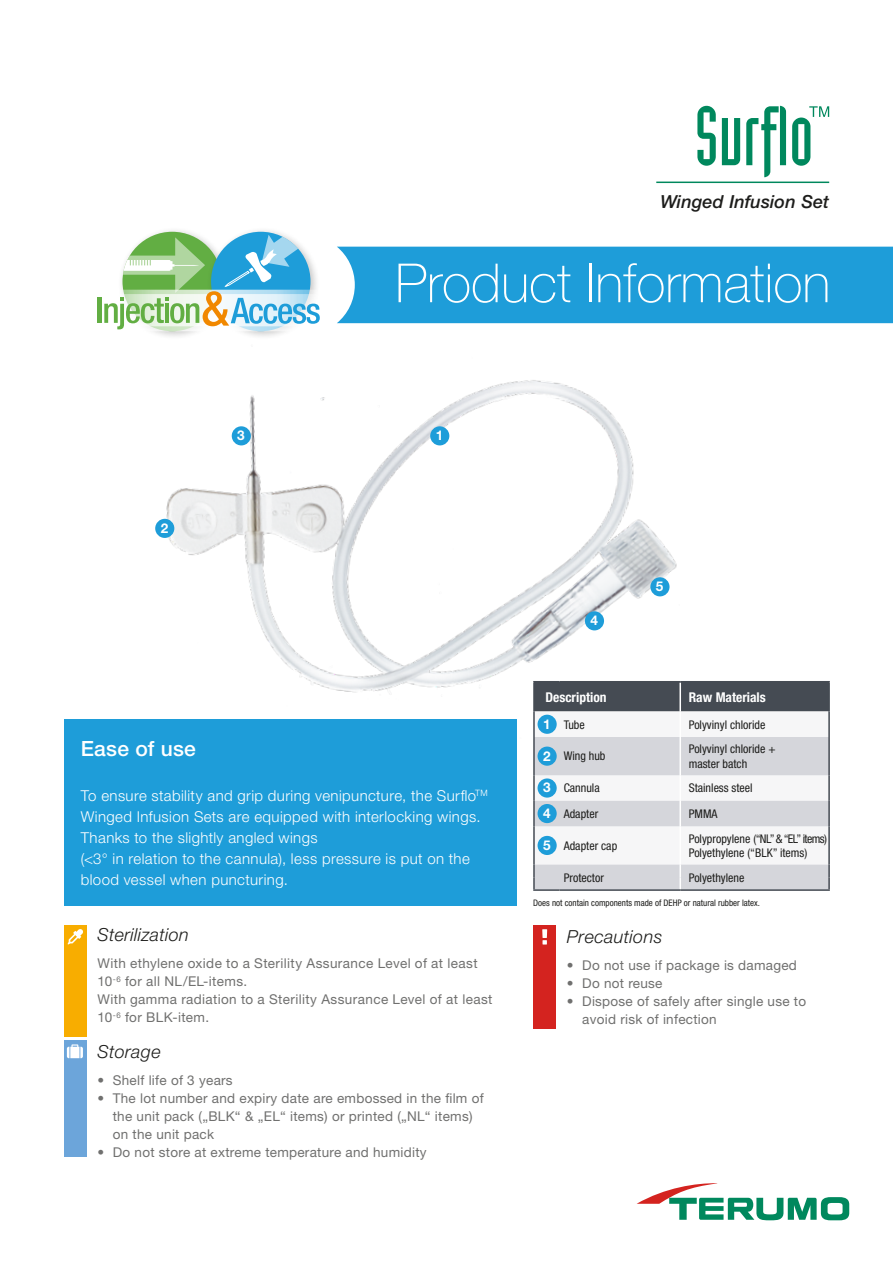
<style>
.page{position:relative;width:893px;height:1263px;background:#fff}
.page>*{position:absolute;margin:0;border:0;box-sizing:border-box;transform-origin:0 0}
.t1{font:82.5px "Industria LT Solid";color:#00885d}
.t2{font:100 54px "Helvetica Neue LT Pro";color:#fff}
.t3{font:500 21px "Helvetica Neue LT Pro";letter-spacing:.01em;color:#fff}
.t4{font:italic 300 18px "Helvetica Neue LT Pro";letter-spacing:.02em;color:#1d1d1b}
.t5{font:italic 500 18px "Helvetica Neue LT Pro";letter-spacing:.005em;color:#1d1d1b}
.t6{font:300 15px/21px "Helvetica Neue LT Pro";letter-spacing:.025em;color:#fff}
.t7{font:13.5px/18px "Helvetica Neue LT Pro";letter-spacing:.02em;color:#70706f}
.t8{font:700 condensed 13.5px "Helvetica Neue LT Pro";color:#fff}
.t9{font:700 13.5px "Helvetica Neue LT Pro";color:#fff}
.t10{font:condensed 12px/14.4px "Helvetica Neue LT Pro";color:#1d1d1b}
.t11{font:condensed 9px "Helvetica Neue LT Pro";color:#1d1d1b}
.s1{font-weight:700;font-stretch:normal;font-size:13.5px;color:#fff}
</style>
<div class="page">
<hr style="left:98px;top:297px;width:4px;height:26px;background:#62ae43">
<svg style="left:104px;top:232px;width:215px;height:74px"></svg>
<svg style="left:637px;top:1183px;width:212px;height:37px"></svg>
<div style="left:337px;top:247px;width:556px;height:76px;background:#1e9dd9"></div>
<img style="left:97px;top:306px;width:666px;height:475px">
<div style="left:64px;top:925px;width:23px;height:111px;background:#f8ad00"></div>
<svg style="left:68px;top:929px;width:15px;height:15px"></svg>
<div style="left:64px;top:1040px;width:23px;height:117px;background:#6ca5da"></div>
<svg style="left:67px;top:1044px;width:16px;height:14px"></svg>
<div style="left:64px;top:719px;width:452px;height:187px;background:#1e9dd9"></div>
<hr style="left:656px;top:182px;width:173px;height:1px;background:#00885d">
<div style="left:533px;top:925px;width:23px;height:104px;background:#d4231f"></div>
<div style="left:232px;top:426px;width:19px;height:19px;background:#1e9dd9;border-radius:50%"></div>
<div style="left:155px;top:519px;width:19px;height:19px;background:#1e9dd9;border-radius:50%"></div>
<div style="left:430px;top:426px;width:19px;height:19px;background:#1e9dd9;border-radius:50%"></div>
<div style="left:585px;top:611px;width:19px;height:19px;background:#1e9dd9;border-radius:50%"></div>
<div style="left:650px;top:577px;width:19px;height:19px;background:#1e9dd9;border-radius:50%"></div>
<div style="left:535px;top:711px;width:293px;height:26px;background:#f6f6f7"></div>
<svg style="left:535px;top:737px;width:293px;height:152px;fill:#d5d6db"></svg>
<hr style="left:679px;top:711px;width:2px;height:26px;background:#fff">
<hr style="left:679px;top:737px;width:2px;height:38px;background:#fff">
<hr style="left:679px;top:775px;width:2px;height:26px;background:#fff">
<hr style="left:679px;top:801px;width:2px;height:25px;background:#fff">
<hr style="left:679px;top:826px;width:2px;height:38px;background:#fff">
<svg style="left:679px;top:864px;width:2px;height:25px"></svg>
<div style="left:533px;top:681px;width:295px;height:30px;background:#454b53"></div>
<hr style="left:533px;top:682px;width:2px;height:29px;background:#454b53">
<hr style="left:559px;top:681px;width:121px;height:1px;background:#454b53">
<hr style="left:680px;top:681px;width:150px;height:1px;background:#454b53">
<hr style="left:828px;top:682px;width:2px;height:29px;background:#454b53">
<hr style="left:533px;top:711px;width:2px;height:26px;background:#454b53">
<hr style="left:828px;top:711px;width:2px;height:26px;background:#454b53">
<hr style="left:533px;top:737px;width:2px;height:38px;background:#454b53">
<hr style="left:828px;top:737px;width:2px;height:38px;background:#454b53">
<hr style="left:533px;top:775px;width:2px;height:26px;background:#454b53">
<hr style="left:828px;top:775px;width:2px;height:26px;background:#454b53">
<hr style="left:533px;top:801px;width:2px;height:25px;background:#454b53">
<hr style="left:828px;top:801px;width:2px;height:25px;background:#454b53">
<hr style="left:533px;top:826px;width:2px;height:38px;background:#454b53">
<hr style="left:828px;top:826px;width:2px;height:38px;background:#454b53">
<svg style="left:533px;top:864px;width:2px;height:25px"></svg>
<svg style="left:828px;top:864px;width:2px;height:25px"></svg>
<hr style="left:559px;top:889px;width:121px;height:2px;background:#454b53">
<hr style="left:680px;top:889px;width:150px;height:2px;background:#454b53">
<hr style="left:533px;top:889px;width:26px;height:2px;background:#454b53">
<div style="left:538px;top:715px;width:19px;height:19px;background:#1e9dd9;border-radius:50%"></div>
<div style="left:538px;top:746px;width:19px;height:20px;background:#1e9dd9;border-radius:50%"></div>
<div style="left:538px;top:778px;width:19px;height:20px;background:#1e9dd9;border-radius:50%"></div>
<div style="left:538px;top:804px;width:19px;height:19px;background:#1e9dd9;border-radius:50%"></div>
<div style="left:538px;top:836px;width:19px;height:19px;background:#1e9dd9;border-radius:50%"></div>
<svg style="left:542px;top:929px;width:5px;height:15px"></svg>
<svg style="left:809px;top:106px;width:20px;height:11px"></svg>
<h1 class="t1" style="left:694px;top:91px;width:121px">Surflo</h1>
<h3 class="t5" style="left:660px;top:191px;width:170px">Winged Infusion Set</h3>
<p class="t9" style="left:161px;top:519px;width:9px">2</p>
<p class="t9" style="left:237px;top:427px;width:9px">3</p>
<h2 class="t2" style="left:395px;top:251px;width:437px">Product Information</h2>
<p class="t9" style="left:436px;top:427px;width:9px">1</p>
<p class="t9" style="left:590px;top:612px;width:9px">4</p>
<p class="t9" style="left:656px;top:578px;width:9px">5</p>
<h3 class="t3" style="left:81px;top:735px;width:117px">Ease of use</h3>
<p class="t6" style="left:81px;top:784px;width:408px">To ensure stability and grip during venipuncture, the Surflo<sup>TM </sup>Winged Infusion Sets are equipped with interlocking wings.<br>Thanks to the slightly angled wings<br>(&lt;3° in relation to the cannula), less pressure is put on the blood vessel when puncturing.</p>
<h3 class="t4" style="left:97px;top:924px;width:93px">Sterilization</h3>
<p class="t7" style="left:97px;top:954px;width:397px">With ethylene oxide to a Sterility Assurance Level of at least 10<sup>-6</sup> for all NL/EL-items.<br>With gamma radiation to a Sterility Assurance Level of at least 10<sup>-6</sup> for BLK-item.</p>
<h3 class="t4" style="left:97px;top:1041px;width:65px">Storage</h3>
<p class="t7" style="left:97px;top:1071px;width:137px">• Shelf life of 3 years</p>
<p class="t7" style="left:113px;top:1089px;width:372px;text-indent:-15px">• The lot number and expiry date are embossed in the film of the unit pack („BLK“ &amp; „EL“ items) or printed („NL“ items) on the unit pack</p>
<p class="t7" style="left:97px;top:1143px;width:331px">• Do not store at extreme temperature and humidity</p>
<p class="t8" style="left:545px;top:689px;width:63px">Description</p>
<p class="t8" style="left:689px;top:689px;width:79px">Raw Materials</p>
<p class="t10" style="left:543px;top:717px;width:43px"><span class="s1">1</span> Tube</p>
<p class="t10" style="left:689px;top:717px;width:78px">Polyvinyl chloride</p>
<p class="t10" style="left:543px;top:749px;width:64px"><span class="s1">2</span> Wing hub</p>
<p class="t10" style="left:689px;top:742px;width:88px">Polyvinyl chloride + master batch</p>
<p class="t10" style="left:543px;top:781px;width:58px"><span class="s1">3</span> Cannula</p>
<p class="t10" style="left:689px;top:781px;width:65px">Stainless steel</p>
<p class="t10" style="left:543px;top:806px;width:57px"><span class="s1">4</span> Adapter</p>
<p class="t10" style="left:689px;top:806px;width:30px">PMMA</p>
<p class="t10" style="left:543px;top:838px;width:76px"><span class="s1">5</span> Adapter cap</p>
<p class="t10" style="left:689px;top:831px;width:140px">Polypropylene (“NL” &amp; “EL” items)<br>Polyethylene (“BLK” items)</p>
<p class="t10" style="left:564px;top:870px;width:42px">Protector</p>
<p class="t10" style="left:689px;top:870px;width:57px">Polyethylene</p>
<p class="t11" style="left:533px;top:897px;width:228px">Does not contain components made of DEHP or natural rubber latex.</p>
<h3 class="t4" style="left:567px;top:925px;width:97px">Precautions</h3>
<p class="t7" style="left:567px;top:956px;width:231px">• Do not use if package is damaged</p>
<p class="t7" style="left:567px;top:974px;width:97px">• Do not reuse</p>
<p class="t7" style="left:582px;top:992px;width:225px;text-indent:-15px">• Dispose of safely after single use to avoid risk of infection</p>
</div>
